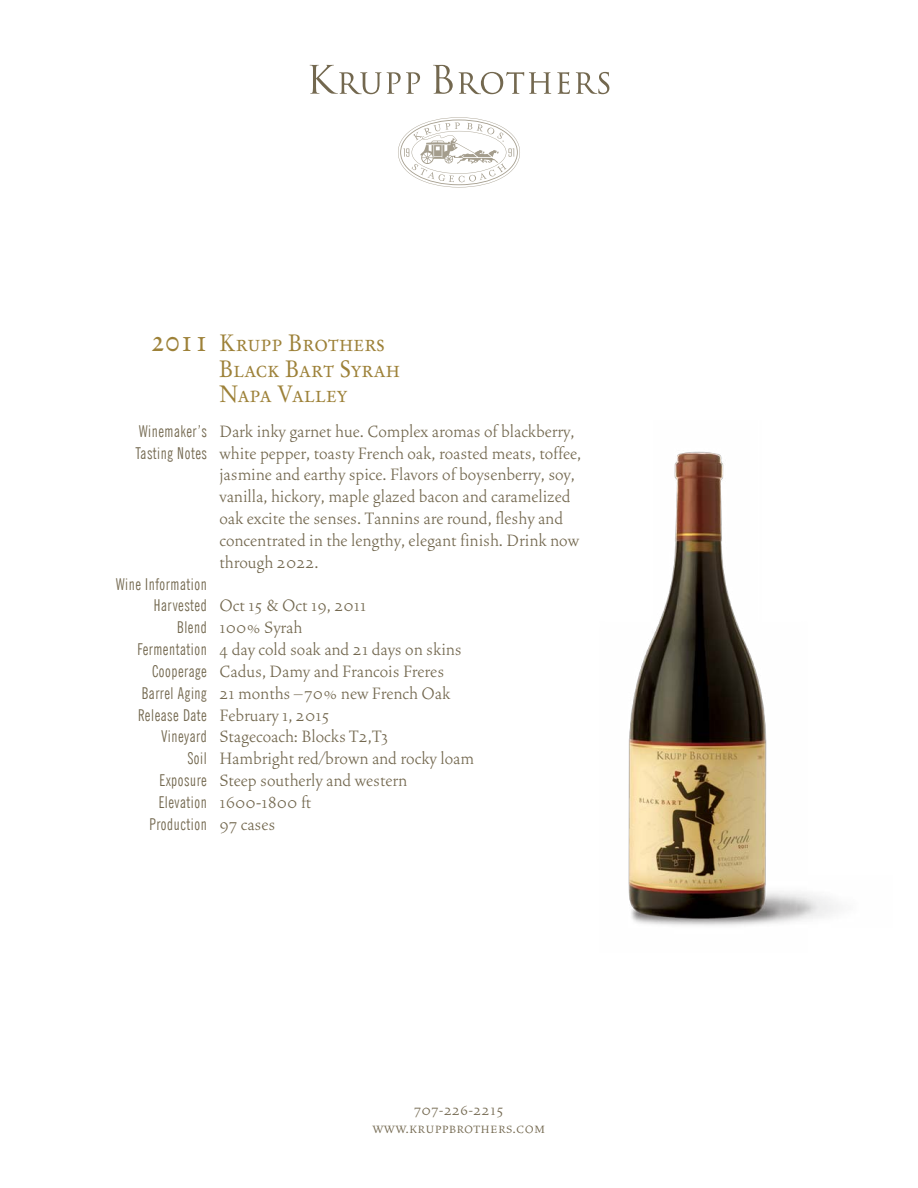
<style>
.page{position:relative;width:918px;height:1188px;background:#fff}
.page>*{position:absolute;margin:0;border:0;box-sizing:border-box;transform-origin:0 0}
.t1{font:31.5px "Stempel Garamond Roman SC";color:#9d8138;scale:.9 1}
.t2{font:23.7px/25.8px "Stempel Garamond Roman SC";letter-spacing:.01em;color:#9d8138;scale:.9 1}
.t3{font:300 20.7px/21.9px "Vendetta";color:#73684f}
.t4{font:16.35px/21.8px "News Gothic X Cn BT";letter-spacing:.035em;color:#73684f}
.t5{font:16.2px/18.3px "Vendetta Light Small Caps";letter-spacing:.015em;color:#73684f;text-align:center}
</style>
<div class="page">
<img style="left:628px;top:451px;width:210px;height:475px">
<svg style="left:310px;top:65px;width:110px;height:29px"></svg>
<svg style="left:433px;top:65px;width:20px;height:29px"></svg>
<svg style="left:459px;top:72px;width:92px;height:22px"></svg>
<svg style="left:557px;top:72px;width:13px;height:22px"></svg>
<svg style="left:576px;top:72px;width:33px;height:22px"></svg>
<svg style="left:398px;top:117px;width:122px;height:70px"></svg>
<h1 class="t1" style="left:151px;top:321px;width:66px">2011</h1>
<p class="t4" style="left:136px;top:420px;width:72px">Winemaker’s<br>Tasting Notes</p>
<p class="t4" style="left:116px;top:573px;width:92px;text-align:right">Wine Information<br>Harvested<br>Blend<br>Fermentation<br>Cooperage<br>Barrel Aging<br>Release Date<br>Vineyard<br>Soil<br>Exposure<br>Elevation<br>Production</p>
<p class="t2" style="left:219px;top:330px;width:203px">Krupp Brothers<br>Black Bart Syrah<br>Napa Valley</p>
<p class="t3" style="left:220px;top:420px;width:363px">Dark inky garnet hue. Complex aromas of blackberry, white pepper, toasty French oak, roasted meats, toffee, jasmine and earthy spice. Flavors of boysenberry, soy, vanilla, hickory, maple glazed bacon and caramelized oak excite the senses. Tannins are round, fleshy and concentrated in the lengthy, elegant finish. Drink now through 2022.</p>
<p class="t3" style="left:220px;top:595px;width:256px">Oct 15 &amp; Oct 19, 2011<br>100% Syrah<br>4 day cold soak and 21 days on skins<br>Cadus, Damy and Francois Freres<br>21 months –70% new French Oak<br>February 1, 2015<br>Stagecoach: Blocks T2,T3<br>Hambright red/brown and rocky loam<br>Steep southerly and western<br>1600-1800 ft<br>97 cases</p>
<p class="t5" style="left:373px;top:1101px;width:174px">707-226-2215 www.kruppbrothers.com</p>
</div>
